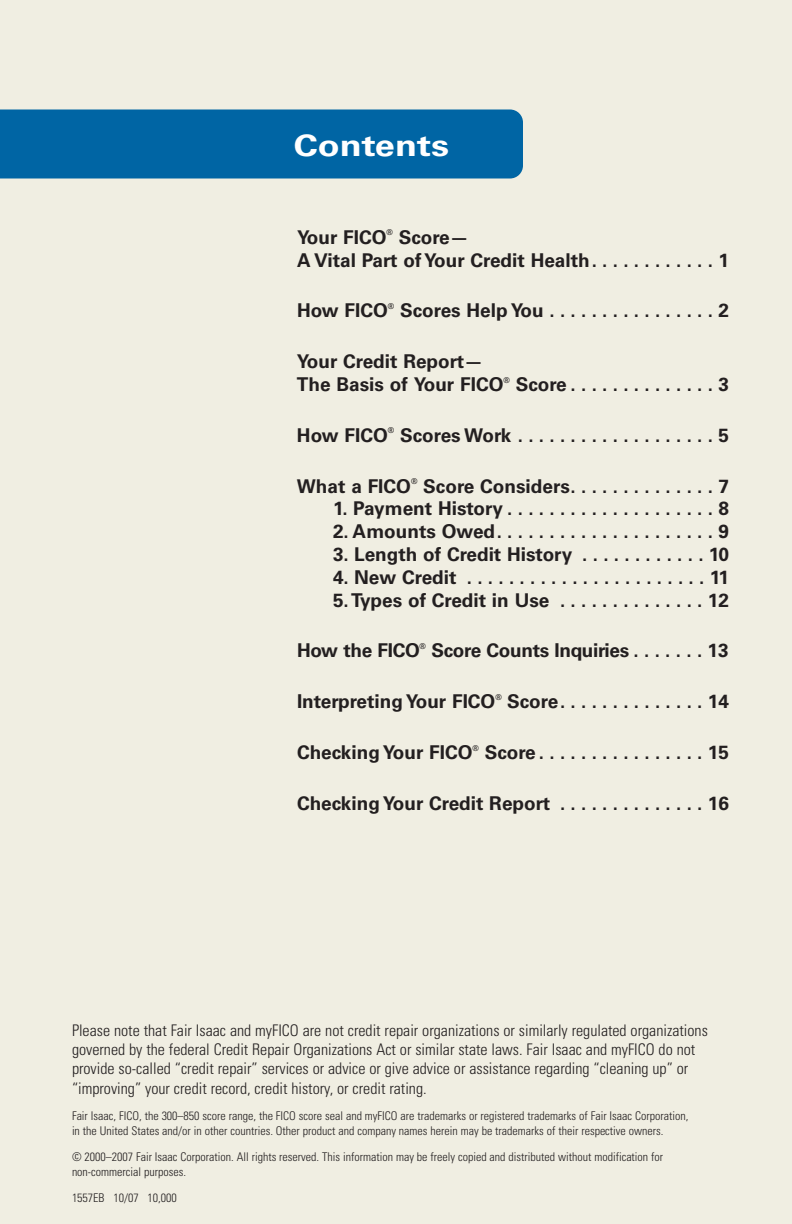
<style>
.page{position:relative;width:792px;height:1224px;background:#f0eee2}
.page>*{position:absolute;margin:0;border:0;box-sizing:border-box;transform-origin:0 0}
.t1{font:700 30px "Univers";color:#fff;scale:1.2 1}
.t2{font:700 19px/22.8px "Univers";color:#231f20}
.t3{font:300 condensed 16px/19.2px "Univers";color:#231f20}
.t4{font:300 condensed 12px/15px "Univers";color:#231f20}
.t5{font:700 8px "Univers";color:#231f20}
</style>
<div class="page">
<div style="left:0;top:110px;width:523px;height:68px;background:#0065a4"></div>
<h1 class="t1" style="left:294px;top:132px;width:131px">Contents</h1>
<p class="t2" style="left:297px;top:227px;width:91px">Your FICO</p>
<p class="t5" style="left:387px;top:229px;width:8px">®</p>
<p class="t2" style="left:297px;top:227px;width:433px;text-indent:102px">Score—<br>A Vital Part of Your Credit Health. . . . . . . . . . . . 1</p>
<p class="t2" style="left:297px;top:300px;width:92px">How FICO</p>
<p class="t5" style="left:388px;top:303px;width:8px">®</p>
<p class="t2" style="left:400px;top:300px;width:330px">Scores Help You . . . . . . . . . . . . . . . . 2</p>
<p class="t2" style="left:297px;top:351px;width:208px">Your Credit Report—<br>The Basis of Your FICO</p>
<p class="t5" style="left:503px;top:376px;width:8px">®</p>
<p class="t2" style="left:516px;top:374px;width:215px">Score . . . . . . . . . . . . . . 3</p>
<p class="t2" style="left:297px;top:425px;width:92px">How FICO</p>
<p class="t5" style="left:388px;top:427px;width:8px">®</p>
<p class="t2" style="left:400px;top:425px;width:330px">Scores Work . . . . . . . . . . . . . . . . . . . 5</p>
<p class="t2" style="left:297px;top:475px;width:116px">What a FICO</p>
<p class="t5" style="left:411px;top:478px;width:8px">®</p>
<p class="t2" style="left:423px;top:475px;width:307px">Score Considers. . . . . . . . . . . . . . 7</p>
<p class="t2" style="left:333px;top:498px;width:397px">1. Payment History . . . . . . . . . . . . . . . . . . . . 8</p>
<p class="t2" style="left:333px;top:521px;width:398px">2. Amounts Owed. . . . . . . . . . . . . . . . . . . . . 9</p>
<p class="t2" style="left:333px;top:544px;width:397px">3. Length of Credit History . . . . . . . . . . . . 10</p>
<p class="t2" style="left:333px;top:567px;width:398px">4. New Credit . . . . . . . . . . . . . . . . . . . . . . . 11<br>5.Types of Credit in Use . . . . . . . . . . . . . . 12</p>
<p class="t2" style="left:297px;top:640px;width:124px">How the FICO</p>
<p class="t5" style="left:419px;top:643px;width:8px">®</p>
<p class="t2" style="left:431px;top:640px;width:299px">Score Counts Inquiries . . . . . . . 13</p>
<p class="t2" style="left:297px;top:691px;width:200px">Interpreting Your FICO</p>
<p class="t5" style="left:495px;top:694px;width:8px">®</p>
<p class="t2" style="left:507px;top:691px;width:223px">Score. . . . . . . . . . . . . . 14</p>
<p class="t2" style="left:297px;top:742px;width:177px">Checking Your FICO</p>
<p class="t5" style="left:473px;top:744px;width:8px">®</p>
<p class="t2" style="left:485px;top:742px;width:246px">Score . . . . . . . . . . . . . . . . 15</p>
<p class="t2" style="left:297px;top:793px;width:433px">Checking Your Credit Report . . . . . . . . . . . . . . 16</p>
<p class="t3" style="left:72px;top:1022px;width:637px">Please note that Fair Isaac and myFICO are not credit repair organizations or similarly regulated organizations governed by the federal Credit Repair Organizations Act or similar state laws. Fair Isaac and myFICO do not provide so-called “credit repair” services or advice or give advice or assistance regarding “cleaning up” or “improving” your credit record, credit history, or credit rating.</p>
<p class="t4" style="left:72px;top:1109px;width:618px">Fair Isaac, FICO, the 300–850 score range, the FICO score seal and myFICO are trademarks or registered trademarks of Fair Isaac Corporation, in the United States and/or in other countries. Other product and company names herein may be trademarks of their respective owners.</p>
<p class="t4" style="left:72px;top:1150px;width:593px">© 2000–2007 Fair Isaac Corporation. All rights reserved. This information may be freely copied and distributed without modification for non-commercial purposes.</p>
<p class="t4" style="left:72px;top:1191px;width:106px">1557EB 10/07 10,000</p>
</div>
